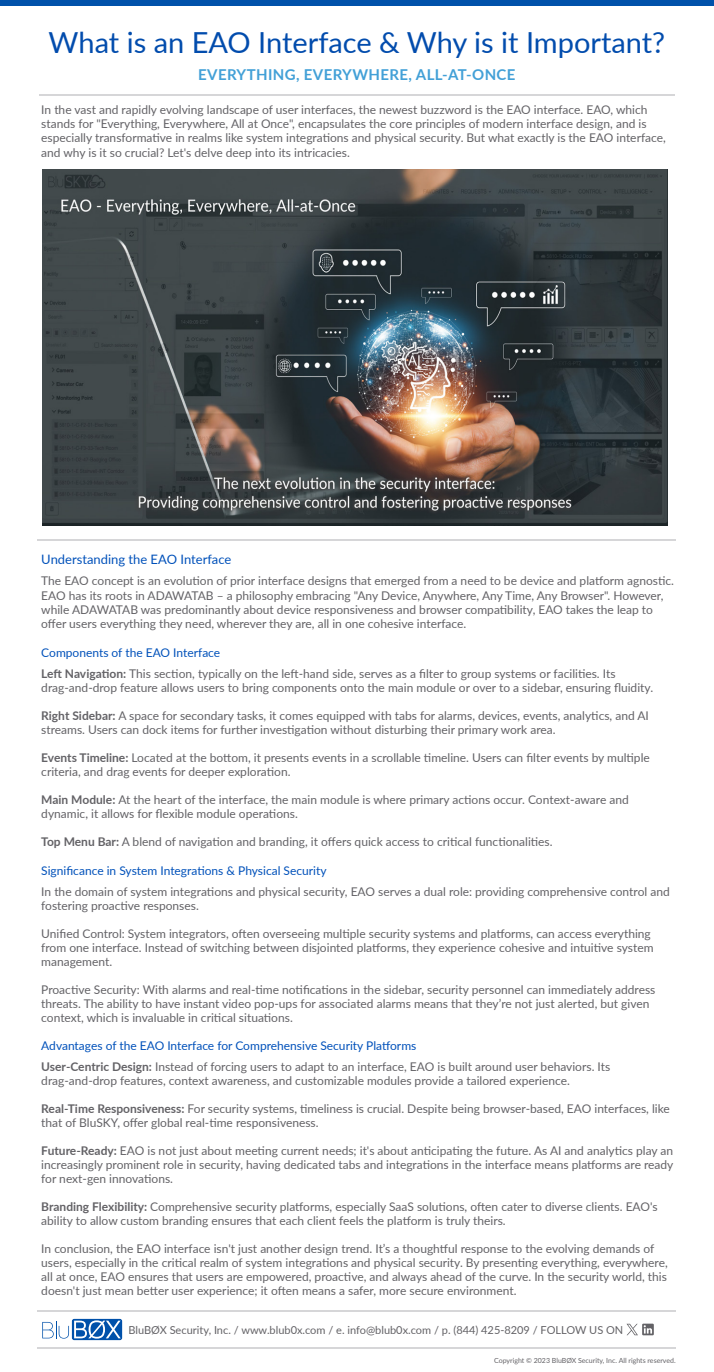
<style>
.page{position:relative;width:714px;height:1372px;background:#fff}
.page>*{position:absolute;margin:0;border:0;box-sizing:border-box;transform-origin:0 0}
.t1{font:29px "Lato";color:#024cad}
.t2{font:700 15px "Lato";letter-spacing:.025em;color:#42a0d7}
.t3{font:13px "Lato";color:#0051ba}
.t4{font:12px/14px "Lato";color:#636266}
.t5{font:12px "Lato";color:#0051ba}
.t6{font:11px "Lato";color:#636266}
.t7{font:7px "Lato";color:#636266}
.s1{color:#0051ba}
.s2{font-weight:700}
</style>
<div class="page">
<hr style="left:39px;top:94px;width:635px;height:2px;background:#d6d6d8">
<hr style="left:37px;top:539px;width:639px;height:2px;background:#d6d6d8">
<hr style="left:37px;top:1309px;width:639px;height:2px;background:#d6d6d8">
<hr style="left:37px;top:1347px;width:639px;height:2px;background:#d6d6d8">
<div style="left:0;top:0;width:713px;height:5px;background:#0051aa"></div>
<svg style="left:626px;top:1323px;width:27px;height:12px"></svg>
<svg style="left:42px;top:1319px;width:80px;height:21px"></svg>
<img style="left:43px;top:170px;width:624px;height:356px">
<h1 class="t1" style="left:49px;top:21px;width:618px">What is an EAO Interface &amp; Why is it Important?</h1>
<p class="t2" style="left:198px;top:63px;width:319px">EVERYTHING, EVERYWHERE, ALL-AT-ONCE</p>
<p class="t4" style="left:41px;top:101px;width:626px;line-height:14.4px">In the vast and rapidly evolving landscape of user interfaces, the newest buzzword is the EAO interface. EAO, which stands for "Everything, Everywhere, All at Once", encapsulates the core principles of modern interface design, and is especially transformative in realms like system integrations and physical security. But what exactly is the EAO interface, and why is it so crucial? Let's delve deep into its intricacies.</p>
<p class="t3" style="left:41px;top:550px;width:191px">Understanding the EAO Interface</p>
<p class="t4" style="left:41px;top:573px;width:634px;line-height:14.4px">The EAO concept is an evolution of prior interface designs that emerged from a need to be device and platform agnostic.<br>EAO has its roots in ADAWATAB – a philosophy embracing "Any Device, Anywhere, Any Time, Any Browser". However, while ADAWATAB was predominantly about device responsiveness and browser compatibility, EAO takes the leap to offer users everything they need, wherever they are, all in one cohesive interface.</p>
<p class="t4" style="left:41px;top:642px;width:575px;line-height:21px"><span class="s1">Components of the EAO Interface<br></span><span class="s2">Left Navigation:</span> This section, typically on the left-hand side, serves as a filter to group systems or facilities. Its</p>
<p class="t4" style="left:41px;top:680px;width:613px">drag-and-drop feature allows users to bring components onto the main module or over to a sidebar, ensuring fluidity.</p>
<p class="t4" style="left:41px;top:708px;width:609px"><span class="s2">Right Sidebar:</span> A space for secondary tasks, it comes equipped with tabs for alarms, devices, events, analytics, and AI streams. Users can dock items for further investigation without disturbing their primary work area.</p>
<p class="t4" style="left:41px;top:750px;width:610px"><span class="s2">Events Timeline:</span> Located at the bottom, it presents events in a scrollable timeline. Users can filter events by multiple criteria, and drag events for deeper exploration.</p>
<p class="t4" style="left:41px;top:792px;width:589px"><span class="s2">Main Module:</span> At the heart of the interface, the main module is where primary actions occur. Context-aware and dynamic, it allows for flexible module operations.</p>
<p class="t4" style="left:41px;top:834px;width:513px"><span class="s2">Top Menu Bar:</span> A blend of navigation and branding, it offers quick access to critical functionalities.</p>
<p class="t5" style="left:41px;top:862px;width:287px">Significance in System Integrations &amp; Physical Security</p>
<p class="t4" style="left:41px;top:884px;width:630px">In the domain of system integrations and physical security, EAO serves a dual role: providing comprehensive control and fostering proactive responses.</p>
<p class="t4" style="left:41px;top:926px;width:613px">Unified Control: System integrators, often overseeing multiple security systems and platforms, can access everything from one interface. Instead of switching between disjointed platforms, they experience cohesive and intuitive system management.</p>
<p class="t4" style="left:41px;top:982px;width:615px">Proactive Security: With alarms and real-time notifications in the sidebar, security personnel can immediately address threats. The ability to have instant video pop-ups for associated alarms means that they’re not just alerted, but given context, which is invaluable in critical situations.</p>
<p class="t4" style="left:41px;top:1035px;width:570px;line-height:21px"><span class="s1">Advantages of the EAO Interface for Comprehensive Security Platforms<br></span><span class="s2">User-Centric Design:</span> Instead of forcing users to adapt to an interface, EAO is built around user behaviors. Its</p>
<p class="t4" style="left:41px;top:1073px;width:530px">drag-and-drop features, context awareness, and customizable modules provide a tailored experience.</p>
<p class="t4" style="left:41px;top:1101px;width:630px"><span class="s2">Real-Time Responsiveness:</span> For security systems, timeliness is crucial. Despite being browser-based, EAO interfaces, like that of BluSKY, offer global real-time responsiveness.</p>
<p class="t4" style="left:41px;top:1143px;width:633px;text-align:justify"><span class="s2">Future-Ready:</span> EAO is not just about meeting current needs; it's about anticipating the future. As AI and analytics play an increasingly prominent role in security, having dedicated tabs and integrations in the interface means platforms are ready for next-gen innovations.</p>
<p class="t4" style="left:41px;top:1199px;width:618px"><span class="s2">Branding Flexibility:</span> Comprehensive security platforms, especially SaaS solutions, often cater to diverse clients. EAO's ability to allow custom branding ensures that each client feels the platform is truly theirs.</p>
<p class="t4" style="left:41px;top:1241px;width:628px">In conclusion, the EAO interface isn't just another design trend. It’s a thoughtful response to the evolving demands of users, especially in the critical realm of system integrations and physical security. By presenting everything, everywhere, all at once, EAO ensures that users are empowered, proactive, and always ahead of the curve. In the security world, this doesn't just mean better user experience; it often means a safer, more secure environment.</p>
<p class="t6" style="left:128px;top:1321px;width:496px">BluBØX Security, Inc. / www.blub0x.com / e. info@blub0x.com / p. (844) 425-8209 / FOLLOW US ON</p>
<p class="t7" style="left:494px;top:1355px;width:183px">Copyright © 2023 BluBØX Security, Inc. All rights reserved.</p>
</div>
